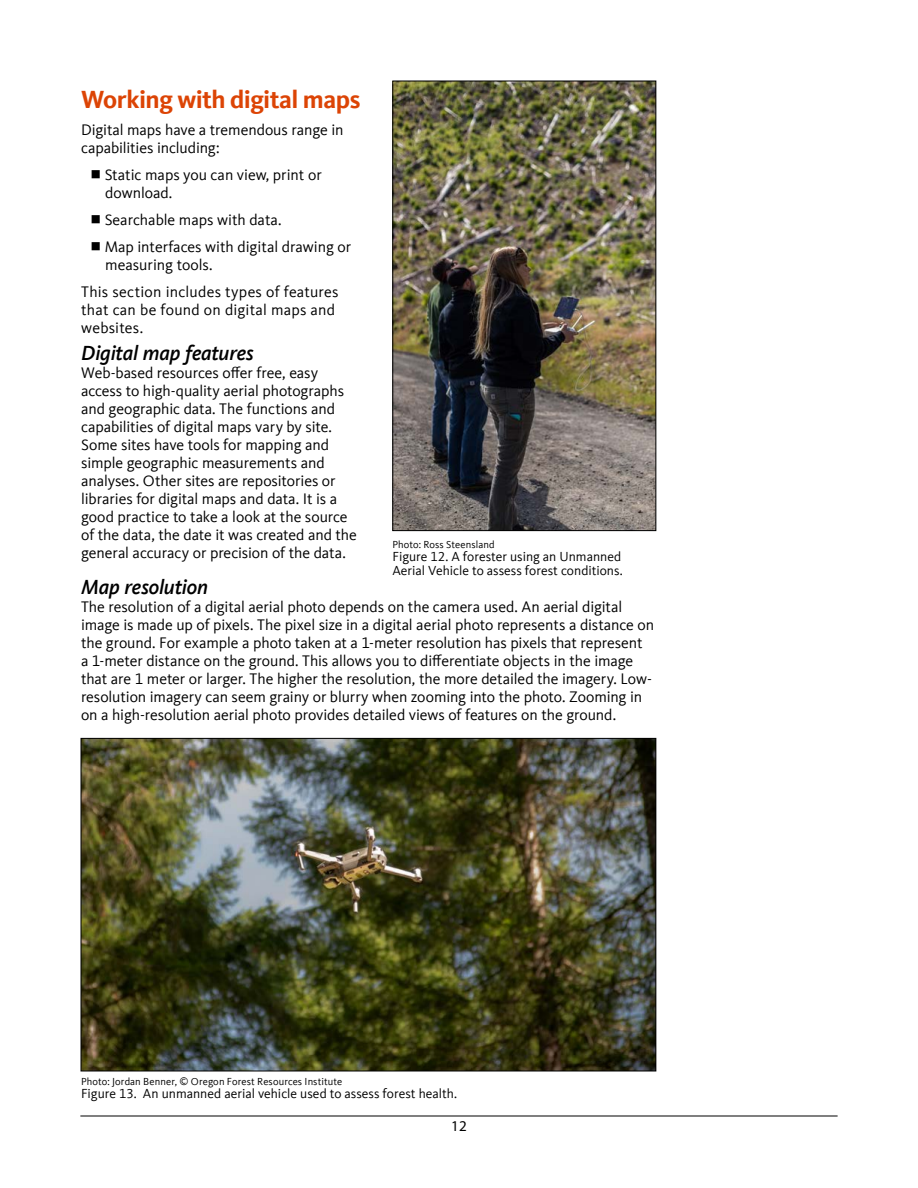
<style>
.page{position:relative;width:918px;height:1188px;background:#fff}
.page>*{position:absolute;margin:0;border:0;box-sizing:border-box;transform-origin:0 0}
.Subhead_18_orange{font:700 25.5px "Kievit Offc";letter-spacing:-.02em;color:#dc4405}
.Subhead_14_italic{font:italic 500 21px "Kievit Offc";letter-spacing:-.01em;color:#000}
.Body_Text1{font:15.75px/18px "Kievit Offc";letter-spacing:-.005em;color:#000}
.Body_Text1-2{font:15.75px/18px "Kievit Offc";letter-spacing:.015em;color:#000}
.t1{font:15px "Myriad Pro";color:#000}
.t2{font:13.5px/13.5px "Kievit Offc";color:#000}
.Credit{font:10.5px "Kievit Offc";letter-spacing:.01em;color:#000}
</style>
<div class="page">
<hr style="left:80px;top:1116px;width:758px;height:1px;background:#000">
<img style="left:394px;top:83px;width:260px;height:446px">
<div style="left:392px;top:81px;width:264px;height:450px;border:1px solid #000"></div>
<img style="left:83px;top:740px;width:571px;height:329px">
<p class="Subhead_18_orange" style="left:81px;top:85px;width:281px">Working with digital maps</p>
<p class="Body_Text1" style="left:81px;top:121px;width:264px">Digital maps have a tremendous range in capabilities including:</p>
<p class="Body_Text1" style="left:105px;top:166px;width:219px">Static maps you can view, print or download.</p>
<p class="Body_Text1" style="left:105px;top:211px;width:178px">Searchable maps with data.</p>
<p class="Body_Text1" style="left:105px;top:238px;width:248px">Map interfaces with digital drawing or measuring tools.</p>
<p class="Body_Text1-2" style="left:81px;top:283px;width:259px">This section includes types of features that can be found on digital maps and websites.</p>
<p class="Subhead_14_italic" style="left:81px;top:341px;width:174px">Digital map features</p>
<p class="Body_Text1" style="left:81px;top:364px;width:277px">Web-based resources offer free, easy access to high-quality aerial photographs and geographic data. The functions and capabilities of digital maps vary by site.<br>Some sites have tools for mapping and simple geographic measurements and analyses. Other sites are repositories or libraries for digital maps and data. It is a good practice to take a look at the source of the data, the date it was created and the general accuracy or precision of the data.</p>
<p class="Credit" style="left:392px;top:539px;width:104px">Photo: Ross Steensland</p>
<p class="t2" style="left:392px;top:550px;width:232px">Figure 12. A forester using an Unmanned<br>Aerial Vehicle to assess forest conditions.</p>
<p class="Subhead_14_italic" style="left:81px;top:575px;width:129px">Map resolution</p>
<p class="Body_Text1" style="left:81px;top:598px;width:575px">The resolution of a digital aerial photo depends on the camera used. An aerial digital image is made up of pixels. The pixel size in a digital aerial photo represents a distance on the ground. For example a photo taken at a 1-meter resolution has pixels that represent<br>a 1-meter distance on the ground. This allows you to differentiate objects in the image that are 1 meter or larger. The higher the resolution, the more detailed the imagery. Low&shy;resolution imagery can seem grainy or blurry when zooming into the photo. Zooming in on a high-resolution aerial photo provides detailed views of features on the ground.</p>
<p class="Credit" style="left:81px;top:1075px;width:263px">Photo: Jordan Benner, © Oregon Forest Resources Institute</p>
<p class="t2" style="left:81px;top:1087px;width:378px">Figure 13. An unmanned aerial vehicle used to assess forest health.</p>
<p class="t1" style="left:451px;top:1117px;width:17px">12</p>
</div>
